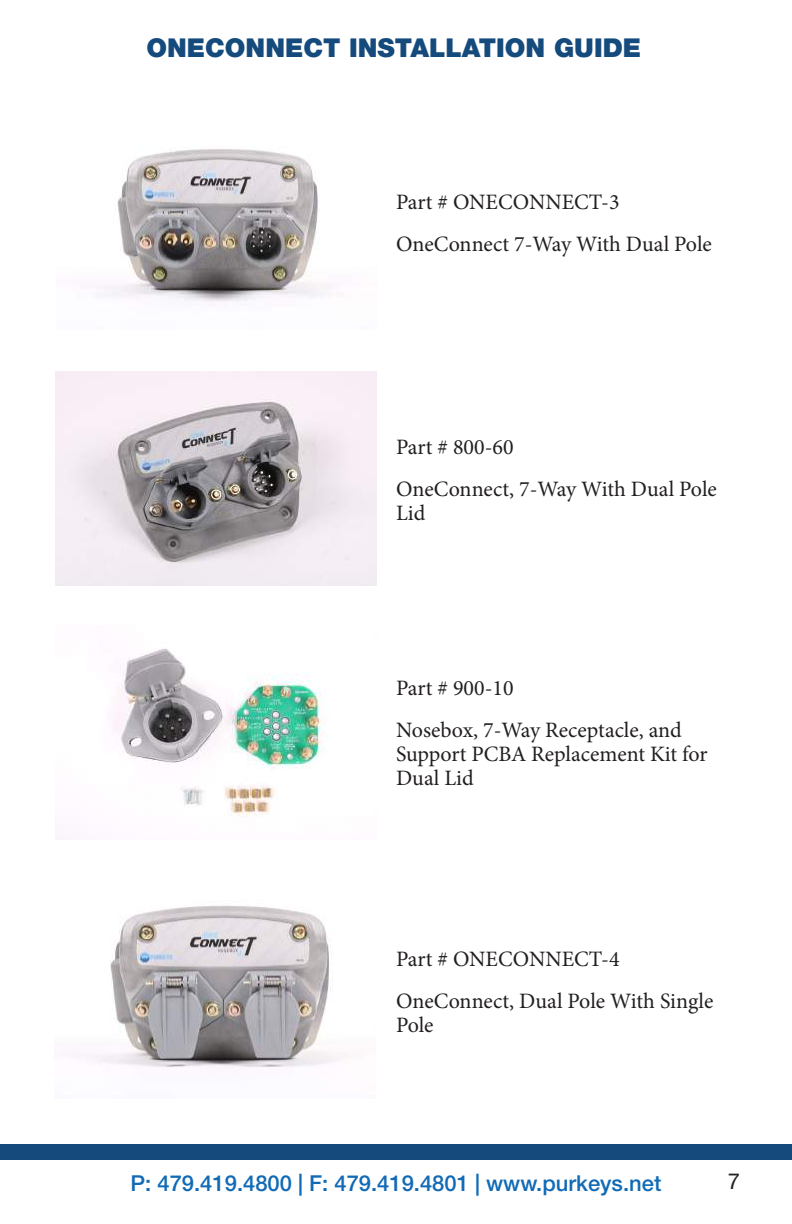
<style>
.page{position:relative;width:792px;height:1224px;background:#fff}
.page>*{position:absolute;margin:0;border:0;box-sizing:border-box;transform-origin:0 0}
.t1{font:900 26px "Helvetica Neue LT Std";color:#144a7c}
.t2{font:22px/42px "Minion Pro";color:#231f20}
.t3{font:500 22px "Helvetica Neue LT Std";color:#116ab5}
.t4{font:22px "Helvetica Neue LT Std";color:#231f20}
</style>
<div class="page">
<div style="left:0;top:1144px;width:792px;height:16px;background:#144a7c"></div>
<img style="left:55px;top:371px;width:322px;height:215px">
<img style="left:70px;top:905px;width:275px;height:163px">
<img style="left:55px;top:648px;width:272px;height:192px">
<img style="left:96px;top:149px;width:237px;height:153px">
<p class="t1" style="left:146px;top:32px;width:496px">ONECONNECT INSTALLATION GUIDE</p>
<p class="t2" style="left:396px;top:181px;width:317px">Part # ONECONNECT-3<br>OneConnect 7-Way With Dual Pole</p>
<p class="t2" style="left:396px;top:426px;width:322px">Part # 800-60<br>OneConnect, 7-Way With Dual Pole</p>
<p class="t2" style="left:396px;top:492px;width:31px">Lid</p>
<p class="t2" style="left:396px;top:668px;width:287px">Part # 900-10<br>Nosebox, 7-Way Receptacle, and</p>
<p class="t2" style="left:396px;top:743px;width:313px;line-height:24px">Support PCBA Replacement Kit for<br>Dual Lid</p>
<p class="t2" style="left:396px;top:938px;width:319px">Part # ONECONNECT-4<br>OneConnect, Dual Pole With Single</p>
<p class="t2" style="left:396px;top:1004px;width:39px">Pole</p>
<p class="t3" style="left:131px;top:1170px;width:532px">P: 479.419.4800 | F: 479.419.4801 | www.purkeys.net</p>
<p class="t4" style="left:728px;top:1168px;width:14px">7</p>
</div>
